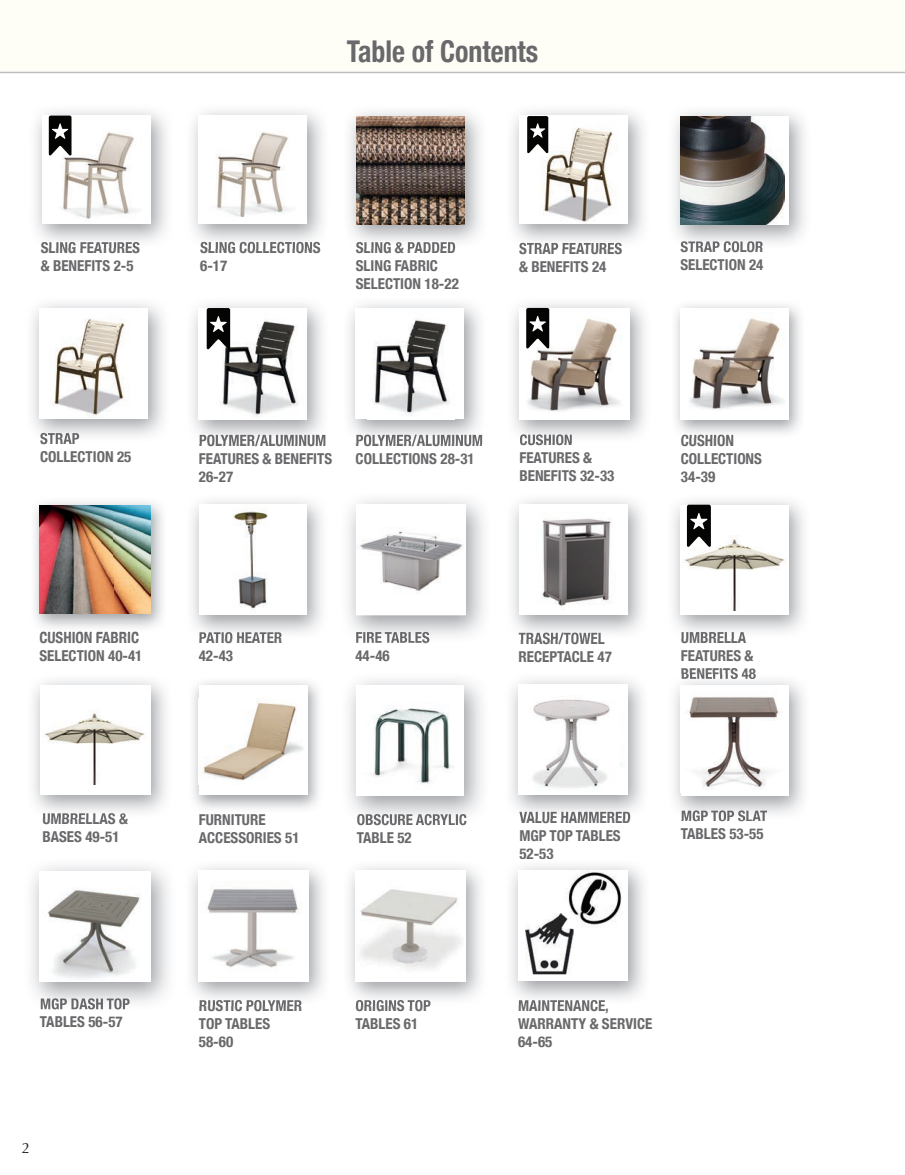
<style>
.page{position:relative;width:905px;height:1175px;background:#fff}
.page>*{position:absolute;margin:0;border:0;box-sizing:border-box;transform-origin:0 0}
.t1{font:700 condensed 30px "Helvetica Neue";color:#69696c;scale:.93 1}
.t2{font:700 condensed 15px/18px "Helvetica Neue";color:#69696c}
.t3{font:15px "Optima";color:#231f20}
</style>
<div class="page">
<div style="left:0;top:0;width:904px;height:70px;background:#fffef6"></div>
<hr style="left:0;top:72px;width:904px;height:1px;background:#bcbdc0">
<img style="left:41px;top:242px;width:99px;height:6px">
<img style="left:50px;top:126px;width:85px;height:93px">
<svg style="left:49px;top:116px;width:22px;height:39px"></svg>
<img style="left:200px;top:434px;width:126px;height:10px">
<img style="left:221px;top:314px;width:78px;height:103px">
<img style="left:356px;top:434px;width:127px;height:9px">
<img style="left:373px;top:318px;width:77px;height:98px">
<img style="left:520px;top:434px;width:52px;height:9px">
<img style="left:526px;top:312px;width:94px;height:99px">
<img style="left:681px;top:632px;width:65px;height:6px">
<img style="left:685px;top:535px;width:100px;height:76px">
<img style="left:43px;top:813px;width:85px;height:5px">
<img style="left:44px;top:712px;width:101px;height:72px">
<img style="left:681px;top:674px;width:74px;height:5px">
<img style="left:681px;top:810px;width:86px;height:9px">
<img style="left:685px;top:692px;width:98px;height:98px">
<img style="left:200px;top:1000px;width:102px;height:5px">
<img style="left:204px;top:882px;width:99px;height:90px">
<img style="left:356px;top:1000px;width:75px;height:5px">
<img style="left:357px;top:886px;width:107px;height:87px">
<img style="left:519px;top:1000px;width:89px;height:4px">
<img style="left:568px;top:871px;width:54px;height:56px">
<img style="left:518px;top:632px;width:86px;height:7px">
<img style="left:542px;top:518px;width:69px;height:88px">
<img style="left:203px;top:701px;width:101px;height:80px">
<img style="left:357px;top:814px;width:110px;height:10px">
<img style="left:367px;top:702px;width:87px;height:83px">
<img style="left:41px;top:998px;width:89px;height:11px">
<img style="left:43px;top:888px;width:99px;height:93px">
<img style="left:519px;top:811px;width:112px;height:8px">
<img style="left:529px;top:695px;width:86px;height:95px">
<img style="left:681px;top:434px;width:53px;height:3px">
<img style="left:690px;top:318px;width:93px;height:92px">
<img style="left:34px;top:502px;width:129px;height:126px">
<img style="left:42px;top:631px;width:95px;height:1px">
<img style="left:39px;top:506px;width:111px;height:108px">
<img style="left:356px;top:632px;width:73px;height:11px">
<img style="left:199px;top:632px;width:83px;height:6px">
<img style="left:232px;top:505px;width:36px;height:108px">
<img style="left:200px;top:242px;width:120px;height:6px">
<img style="left:212px;top:131px;width:84px;height:86px">
<img style="left:349px;top:112px;width:132px;height:130px">
<img style="left:356px;top:242px;width:100px;height:7px">
<img style="left:357px;top:116px;width:108px;height:108px">
<img style="left:519px;top:243px;width:103px;height:5px">
<img style="left:543px;top:123px;width:70px;height:99px">
<img style="left:674px;top:111px;width:131px;height:132px">
<img style="left:680px;top:241px;width:83px;height:8px">
<div style="left:681px;top:116px;width:108px;height:108px;background:#fff"></div>
<img style="left:681px;top:116px;width:103px;height:108px">
<img style="left:40px;top:433px;width:39px;height:9px">
<img style="left:54px;top:319px;width:71px;height:99px">
<img style="left:525px;top:914px;width:48px;height:60px">
<img style="left:559px;top:913px;width:14px;height:14px">
<img style="left:360px;top:527px;width:103px;height:66px">
<svg style="left:527px;top:116px;width:21px;height:37px"></svg>
<svg style="left:207px;top:308px;width:23px;height:41px"></svg>
<svg style="left:526px;top:308px;width:23px;height:40px"></svg>
<svg style="left:687px;top:504px;width:24px;height:43px"></svg>
<h1 class="t1" style="left:347px;top:26px;width:207px">Table of Contents</h1>
<p class="t2" style="left:41px;top:237px;width:101px">SLING FEATURES &amp; BENEFITS 2-5</p>
<p class="t2" style="left:40px;top:428px;width:93px">STRAP<br>COLLECTION 25</p>
<p class="t2" style="left:200px;top:237px;width:122px">SLING COLLECTIONS<br>6-17</p>
<p class="t2" style="left:356px;top:237px;width:105px">SLING &amp; PADDED<br>SLING FABRIC<br>SELECTION 18-22</p>
<p class="t2" style="left:519px;top:238px;width:105px">STRAP FEATURES &amp; BENEFITS 24</p>
<p class="t2" style="left:680px;top:237px;width:85px">STRAP COLOR<br>SELECTION 24</p>
<p class="t2" style="left:199px;top:430px;width:135px">POLYMER/ALUMINUM<br>FEATURES &amp; BENEFITS<br>26-27</p>
<p class="t2" style="left:519px;top:430px;width:96px">CUSHION<br>FEATURES &amp;<br>BENEFITS 32-33</p>
<p class="t2" style="left:355px;top:430px;width:129px">POLYMER/ALUMINUM<br>COLLECTIONS 28-31</p>
<p class="t2" style="left:681px;top:430px;width:83px">CUSHION<br>COLLECTIONS<br>34-39</p>
<p class="t2" style="left:39px;top:627px;width:105px">CUSHION FABRIC<br>SELECTION 40-41</p>
<p class="t2" style="left:42px;top:808px;width:87px">UMBRELLAS &amp;<br>BASES 49-51</p>
<p class="t2" style="left:40px;top:1011px;width:84px">TABLES 56-57</p>
<p class="t3" style="left:22px;top:1138px;width:10px">2</p>
<p class="t2" style="left:199px;top:627px;width:85px">PATIO HEATER<br>42-43</p>
<p class="t2" style="left:355px;top:645px;width:36px">44-46</p>
<p class="t2" style="left:199px;top:809px;width:102px">FURNITURE<br>ACCESSORIES 51</p>
<p class="t2" style="left:357px;top:827px;width:57px">TABLE 52</p>
<p class="t2" style="left:518px;top:628px;width:95px">TRASH/TOWEL<br>RECEPTACLE 47</p>
<p class="t2" style="left:681px;top:627px;width:76px">UMBRELLA<br>FEATURES &amp;<br>BENEFITS 48</p>
<p class="t2" style="left:519px;top:807px;width:113px">VALUE HAMMERED<br>MGP TOP TABLES<br>52-53</p>
<p class="t2" style="left:681px;top:806px;width:88px">MGP TOP SLAT<br>TABLES 53-55</p>
<p class="t2" style="left:199px;top:995px;width:105px">RUSTIC POLYMER<br>TOP TABLES<br>58-60</p>
<p class="t2" style="left:355px;top:995px;width:77px">ORIGINS TOP<br>TABLES 61</p>
<p class="t2" style="left:518px;top:995px;width:136px">MAINTENANCE,<br>WARRANTY &amp; SERVICE<br>64-65</p>
</div>
